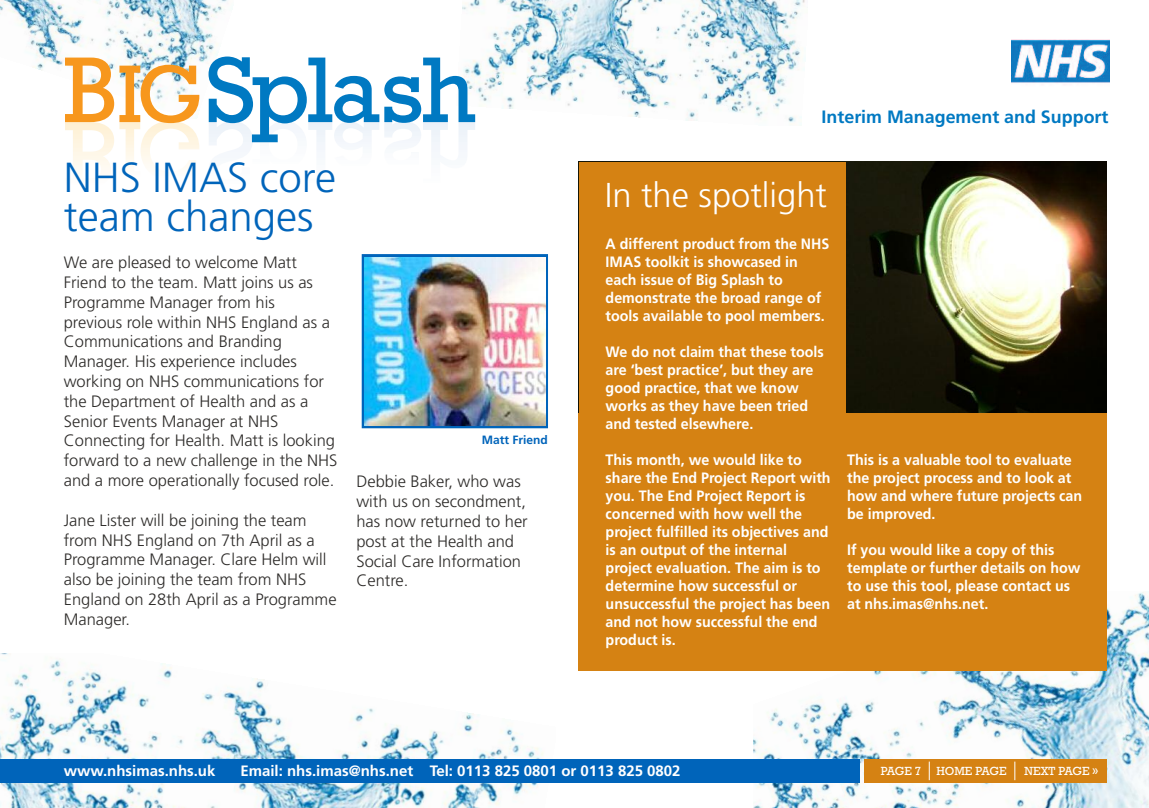
<style>
.page{position:relative;width:1149px;height:808px;background:#fff}
.page>*{position:absolute;margin:0;border:0;box-sizing:border-box;transform-origin:0 0}
.t1{font:95.1px "Rockwell";letter-spacing:-.04em;color:#0079c2}
.t2{font:83.1px "Rockwell";color:#f7971d}
.t3{font:300 42px/39px "Frutiger";color:#0064ba}
.t4{font:300 34.5px "Frutiger";color:#fff}
.t5{font:700 17.85px "Frutiger";color:#0079c2}
.t6{font:300 16.5px/19.8px "Frutiger";color:#2d2b29}
.t7{font:700 15px/18px "Frutiger";color:#fff;scale:.95 1}
.t8{font:700 15px "Frutiger";color:#fff}
.t9{font:12px "Rockwell";color:#fff}
.t10{font:700 12px "Frutiger";color:#0064ba}
.s1{font-size:95.1px}
</style>
<div class="page">
<img style="left:0;top:654px;width:543px;height:154px">
<img style="left:753px;top:591px;width:395px;height:217px">
<img style="left:0;top:0;width:228px;height:113px">
<img style="left:462px;top:0;width:344px;height:123px">
<img style="left:1011px;top:39px;width:98px;height:46px">
<div style="left:0;top:759px;width:859px;height:24px;background:#0064ba"></div>
<svg style="left:208px;top:102px;width:267px;height:50px"></svg>
<svg style="left:65px;top:121px;width:134px;height:50px"></svg>
<div style="left:863px;top:759px;width:243px;height:24px;background:#d58213"></div>
<svg style="left:1014px;top:761px;width:1px;height:19px"></svg>
<svg style="left:928px;top:761px;width:1px;height:19px"></svg>
<img style="left:845px;top:162px;width:261px;height:251px">
<div style="left:578px;top:162px;width:267px;height:435px;background:#d58213"></div>
<div style="left:578px;top:413px;width:528px;height:257px;background:#d58213"></div>
<div style="left:361px;top:254px;width:187px;height:174px;border:3px solid #0064ba"></div>
<img style="left:364px;top:257px;width:181px;height:168px">
<h2 class="t2" style="left:63px;top:66px;width:142px"><span class="s1">B</span>IG</h2>
<h1 class="t1" style="left:205px;top:58px;width:271px">Splash</h1>
<h3 class="t3" style="left:64px;top:161px;width:274px">NHS IMAS core team changes</h3>
<p class="t6" style="left:64px;top:254px;width:275px">We are pleased to welcome Matt Friend to the team. Matt joins us as Programme Manager from his<br>previous role within NHS England as a Communications and Branding Manager. His experience includes working on NHS communications for the Department of Health and as a Senior Events Manager at NHS Connecting for Health. Matt is looking forward to a new challenge in the NHS and a more operationally focused role.</p>
<p class="t6" style="left:64px;top:511px;width:274px">Jane Lister will be joining the team from NHS England on 7th April as a<br>Programme Manager. Clare Helm will also be joining the team from NHS<br>England on 28th April as a Programme<br>Manager.</p>
<p class="t10" style="left:481px;top:435px;width:67px">Matt Friend</p>
<p class="t6" style="left:356px;top:473px;width:173px">Debbie Baker, who was with us on secondment, has now returned to her post at the Health and<br>Social Care Information<br>Centre.</p>
<p class="t5" style="left:821px;top:110px;width:288px">Interim Management and Support</p>
<h3 class="t4" style="left:604px;top:181px;width:224px">In the spotlight</h3>
<p class="t7" style="left:605px;top:236px;width:237px">A different product from the NHS<br>IMAS toolkit is showcased in each issue of Big Splash to demonstrate the broad range of tools available to pool members.</p>
<p class="t7" style="left:605px;top:344px;width:231px">We do not claim that these tools are ‘best practice’, but they are good practice, that we know works as they have been tried and tested elsewhere.</p>
<p class="t7" style="left:605px;top:452px;width:238px">This month, we would like to share the End Project Report with you. The End Project Report is concerned with how well the project fulfilled its objectives and is an output of the internal project evaluation. The aim is to determine how successful or unsuccessful the project has been and not how successful the end product is.</p>
<p class="t7" style="left:846px;top:452px;width:249px">This is a valuable tool to evaluate the project process and to look at how and where future projects can be improved.</p>
<p class="t7" style="left:846px;top:542px;width:247px">If you would like a copy of this template or further details on how to use this tool, please contact us at nhs.imas@nhs.net.</p>
<p class="t8" style="left:64px;top:765px;width:153px">www.nhsimas.nhs.uk</p>
<p class="t8" style="left:240px;top:765px;width:441px">Email: nhs.imas@nhs.net Tel: 0113 825 0801 or 0113 825 0802</p>
<p class="t9" style="left:880px;top:767px;width:42px">PAGE 7</p>
<p class="t9" style="left:936px;top:767px;width:72px">HOME PAGE</p>
<p class="t9" style="left:1024px;top:767px;width:75px">NEXT PAGE »</p>
</div>
